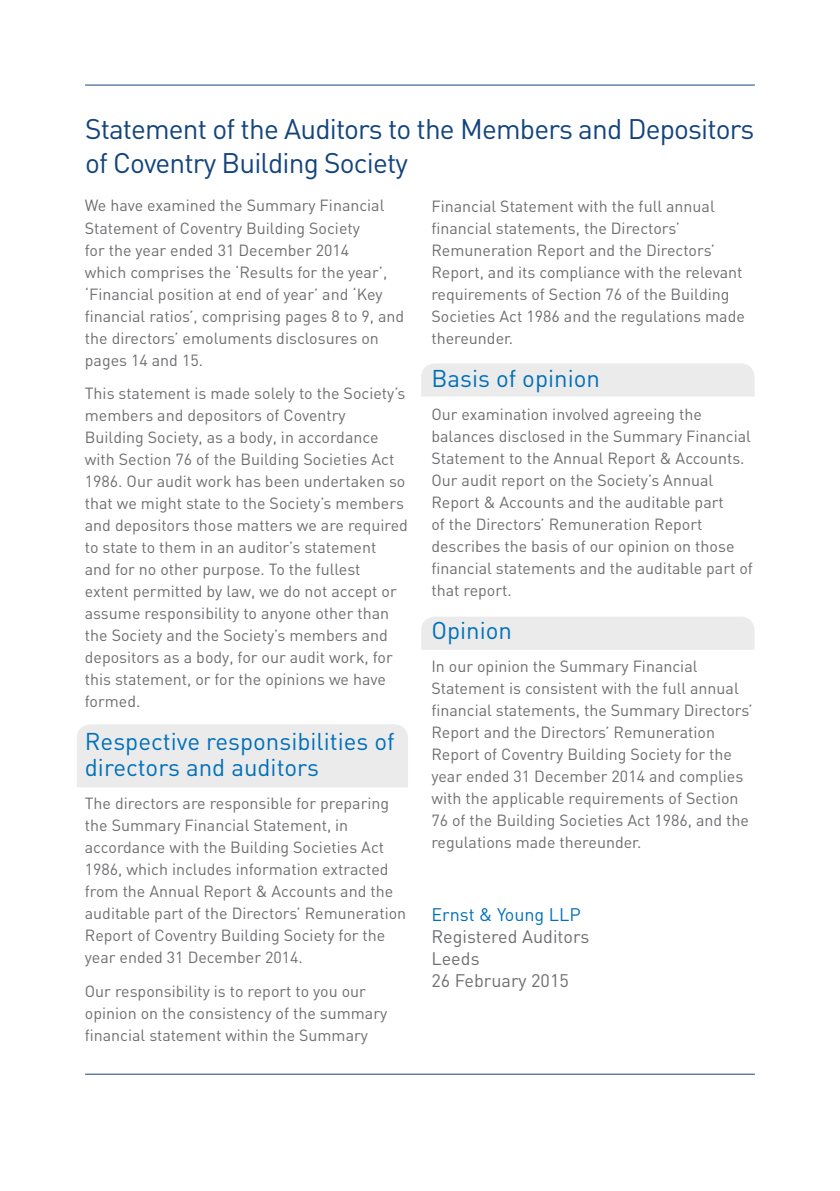
<style>
.page{position:relative;width:840px;height:1191px;background:#fff}
.page>*{position:absolute;margin:0;border:0;box-sizing:border-box;transform-origin:0 0}
.t1{font:28px/34px "DIN";letter-spacing:-.03em;color:#13447e}
.t2{font:24px/26px "DIN";color:#0070b9}
.t3{font:18px/22px "DIN";color:#6d6e71}
.t4{font:18px "DIN";color:#0070b9}
.t5{font:16px/22px "DIN";color:#6d6e71}
</style>
<div class="page">
<hr style="left:85px;top:1073px;width:669px;height:1px;background:#13447e">
<hr style="left:85px;top:85px;width:669px;height:1px;background:#13447e">
<div style="left:77px;top:724px;width:331px;height:63px;background:#ebebec"></div>
<div style="left:421px;top:363px;width:333px;height:33px;background:#ebebec"></div>
<div style="left:421px;top:617px;width:333px;height:33px;background:#ebebec"></div>
<h1 class="t1" style="left:85px;top:111px;width:670px">Statement of the Auditors to the Members and Depositors of Coventry Building Society</h1>
<p class="t5" style="left:85px;top:194px;width:321px">We have examined the Summary Financial Statement of Coventry Building Society<br>for the year ended 31 December 2014<br>which comprises the ‘Results for the year’, ‘Financial position at end of year’ and ‘Key financial ratios’, comprising pages 8 to 9, and the directors’ emoluments disclosures on pages 14 and 15.</p>
<p class="t5" style="left:85px;top:382px;width:324px">This statement is made solely to the Society’s members and depositors of Coventry Building Society, as a body, in accordance with Section 76 of the Building Societies Act 1986. Our audit work has been undertaken so that we might state to the Society’s members and depositors those matters we are required to state to them in an auditor’s statement<br>and for no other purpose. To the fullest extent permitted by law, we do not accept or assume responsibility to anyone other than the Society and the Society’s members and depositors as a body, for our audit work, for this statement, or for the opinions we have formed.</p>
<h2 class="t2" style="left:85px;top:728px;width:311px">Respective responsibilities of directors and auditors</h2>
<p class="t5" style="left:85px;top:792px;width:322px">The directors are responsible for preparing the Summary Financial Statement, in accordance with the Building Societies Act 1986, which includes information extracted from the Annual Report &amp; Accounts and the auditable part of the Directors’ Remuneration Report of Coventry Building Society for the year ended 31 December 2014.</p>
<p class="t5" style="left:85px;top:979px;width:304px">Our responsibility is to report to you our opinion on the consistency of the summary financial statement within the Summary</p>
<p class="t5" style="left:431px;top:194px;width:315px">Financial Statement with the full annual financial statements, the Directors’ Remuneration Report and the Directors’ Report, and its compliance with the relevant requirements of Section 76 of the Building Societies Act 1986 and the regulations made thereunder.</p>
<h2 class="t2" style="left:431px;top:364px;width:170px">Basis of opinion</h2>
<p class="t5" style="left:431px;top:403px;width:323px">Our examination involved agreeing the balances disclosed in the Summary Financial Statement to the Annual Report &amp; Accounts.<br>Our audit report on the Society’s Annual Report &amp; Accounts and the auditable part<br>of the Directors’ Remuneration Report describes the basis of our opinion on those financial statements and the auditable part of that report.</p>
<h2 class="t2" style="left:431px;top:617px;width:82px">Opinion</h2>
<p class="t5" style="left:431px;top:655px;width:322px">In our opinion the Summary Financial Statement is consistent with the full annual financial statements, the Summary Directors’ Report and the Directors’ Remuneration Report of Coventry Building Society for the year ended 31 December 2014 and complies with the applicable requirements of Section 76 of the Building Societies Act 1986, and the regulations made thereunder.</p>
<p class="t4" style="left:431px;top:903px;width:151px">Ernst &amp; Young LLP</p>
<p class="t3" style="left:431px;top:925px;width:159px">Registered Auditors<br>Leeds<br>26 February 2015</p>
</div>
